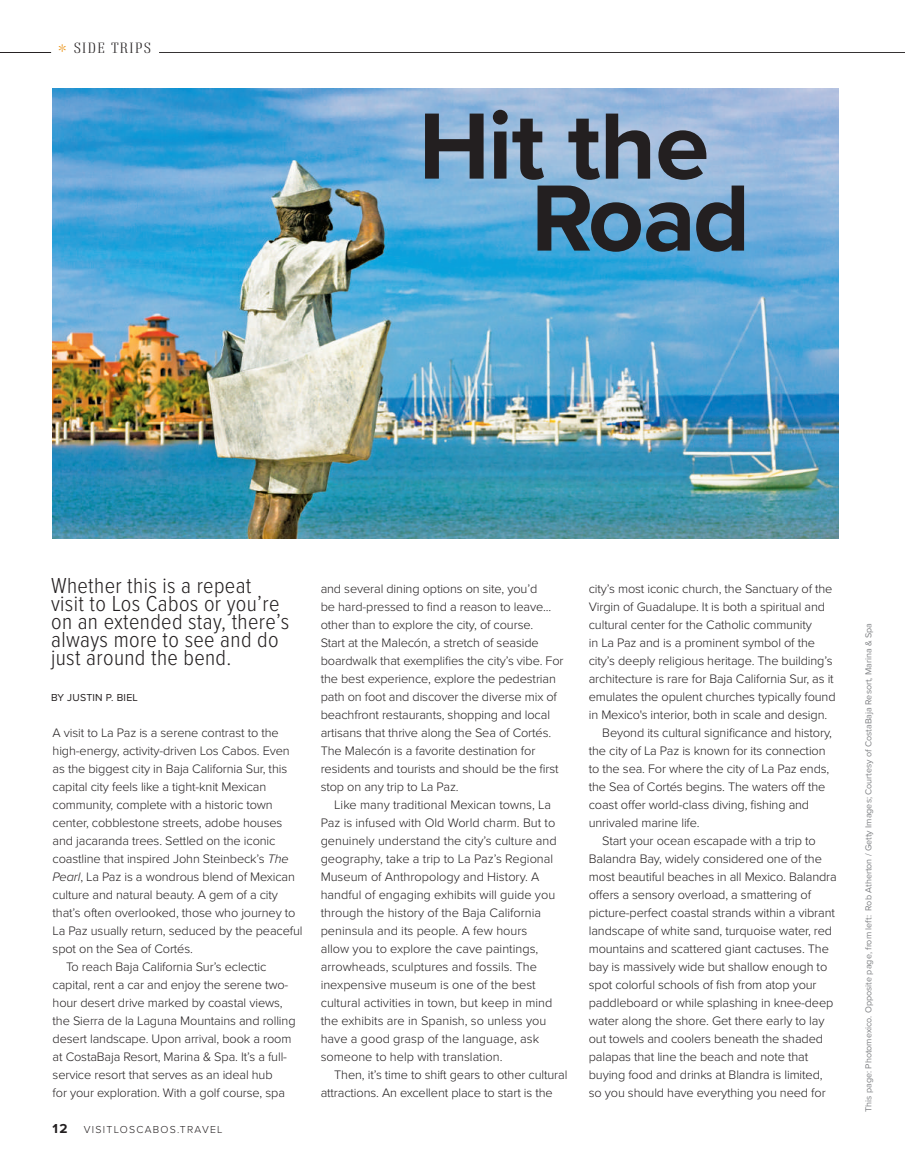
<style>
.page{position:relative;width:905px;height:1172px;background:#fff}
.page>*{position:absolute;margin:0;border:0;box-sizing:border-box;transform-origin:0 0}
.t1{font:700 97.5px/72px "Proxima Nova";letter-spacing:-.01em;color:#231f20}
.t2{font:300 22.5px/18px "Proxima Nova Cond";letter-spacing:.015em;color:#231f20}
.t3{font:700 13.5px "Proxima Nova";color:#231f20}
.t4{font:300 12.75px/18px "Proxima Nova";letter-spacing:-.01em;color:#231f20}
.t5{font:12px "Neumann";letter-spacing:.11em;color:#231f20}
.t6{font:300 10.5px "Proxima Nova";letter-spacing:.12em;color:#231f20}
.t7{font:10.5px "Proxima Nova";letter-spacing:.02em;color:#231f20}
.t8{font:9px "Proxima Nova";color:#808285}
.s1{font-size:13.5px;color:#ec951a}
.s2{font-style:italic}
</style>
<div class="page">
<img style="left:53px;top:88px;width:785px;height:451px">
<hr style="left:159px;top:52px;width:745px;height:1px;background:#231f20">
<hr style="left:0;top:52px;width:51px;height:1px;background:#231f20">
<p class="t5" style="left:58px;top:39px;width:94px"><span class="s1">*</span> SIDE TRIPS</p>
<h1 class="t1" style="left:531px;top:108px;width:220px;text-indent:-112px">Hit the<br>Road</h1>
<h2 class="t2" style="left:51px;top:575px;width:239px">Whether this is a repeat visit to Los Cabos or you’re on an extended stay, there’s always more to see and do just around the bend.</h2>
<p class="t7" style="left:51px;top:689px;width:88px">BY JUSTIN P. BIEL</p>
<p class="t4" style="left:53px;top:723px;width:228px">A visit to La Paz is a serene contrast to the</p>
<p class="t4" style="left:53px;top:741px;width:239px">high-energy, activity-driven Los Cabos. Even</p>
<p class="t4" style="left:53px;top:759px;width:236px">as the biggest city in Baja California Sur, this</p>
<p class="t4" style="left:53px;top:777px;width:215px">capital city feels like a tight-knit Mexican</p>
<p class="t4" style="left:53px;top:795px;width:222px">community, complete with a historic town</p>
<p class="t4" style="left:53px;top:813px;width:231px">center, cobblestone streets, adobe houses</p>
<p class="t4" style="left:53px;top:831px;width:224px">and jacaranda trees. Settled on the iconic</p>
<p class="t4" style="left:53px;top:849px;width:238px">coastline that inspired John Steinbeck’s <span class="s2">The</span></p>
<p class="t4" style="left:53px;top:867px;width:244px"><span class="s2">Pearl</span>, La Paz is a wondrous blend of Mexican</p>
<p class="t4" style="left:53px;top:885px;width:227px">culture and natural beauty. A gem of a city</p>
<p class="t4" style="left:53px;top:903px;width:244px">that’s often overlooked, those who journey to</p>
<p class="t4" style="left:53px;top:921px;width:251px">La Paz usually return, seduced by the peaceful</p>
<p class="t4" style="left:53px;top:939px;width:142px">spot on the Sea of Cortés.</p>
<p class="t4" style="left:66px;top:957px;width:202px">To reach Baja California Sur’s eclectic</p>
<p class="t4" style="left:53px;top:975px;width:237px">capital, rent a car and enjoy the serene two-</p>
<p class="t4" style="left:53px;top:993px;width:231px">hour desert drive marked by coastal views,</p>
<p class="t4" style="left:53px;top:1011px;width:244px">the Sierra de la Laguna Mountains and rolling</p>
<p class="t4" style="left:53px;top:1029px;width:240px">desert landscape. Upon arrival, book a room</p>
<p class="t4" style="left:53px;top:1047px;width:236px">at CostaBaja Resort, Marina &amp; Spa. It’s a full-</p>
<p class="t4" style="left:53px;top:1065px;width:221px">service resort that serves as an ideal hub</p>
<p class="t4" style="left:53px;top:1083px;width:234px">for your exploration. With a golf course, spa</p>
<p class="t3" style="left:53px;top:1118px;width:16px">12</p>
<p class="t6" style="left:84px;top:1121px;width:140px">VISITLOSCABOS.TRAVEL</p>
<p class="t4" style="left:320px;top:579px;width:244px">and several dining options on site, you’d<br>be hard-pressed to find a reason to leave... other than to explore the city, of course.<br>Start at the Malecón, a stretch of seaside boardwalk that exemplifies the city’s vibe. For the best experience, explore the pedestrian path on foot and discover the diverse mix of beachfront restaurants, shopping and local artisans that thrive along the Sea of Cortés.<br>The Malecón is a favorite destination for residents and tourists and should be the first stop on any trip to La Paz.</p>
<p class="t4" style="left:320px;top:795px;width:237px;text-indent:14px">Like many traditional Mexican towns, La Paz is infused with Old World charm. But to genuinely understand the city’s culture and geography, take a trip to La Paz’s Regional Museum of Anthropology and History. A handful of engaging exhibits will guide you through the history of the Baja California peninsula and its people. A few hours allow you to explore the cave paintings, arrowheads, sculptures and fossils. The inexpensive museum is one of the best cultural activities in town, but keep in mind the exhibits are in Spanish, so unless you have a good grasp of the language, ask someone to help with translation.</p>
<p class="t4" style="left:320px;top:1065px;width:248px;text-indent:14px">Then, it’s time to shift gears to other cultural attractions. An excellent place to start is the</p>
<p class="t4" style="left:588px;top:579px;width:245px">city’s most iconic church, the Sanctuary of the</p>
<p class="t4" style="left:588px;top:597px;width:238px">Virgin of Guadalupe. It is both a spiritual and</p>
<p class="t4" style="left:588px;top:615px;width:224px">cultural center for the Catholic community</p>
<p class="t4" style="left:588px;top:633px;width:228px">in La Paz and is a prominent symbol of the</p>
<p class="t4" style="left:588px;top:651px;width:245px">city’s deeply religious heritage. The building’s</p>
<p class="t4" style="left:588px;top:669px;width:246px">architecture is rare for Baja California Sur, as it</p>
<p class="t4" style="left:588px;top:687px;width:248px">emulates the opulent churches typically found</p>
<p class="t4" style="left:588px;top:705px;width:240px">in Mexico's interior, both in scale and design.</p>
<p class="t4" style="left:602px;top:723px;width:231px">Beyond its cultural significance and history,</p>
<p class="t4" style="left:588px;top:741px;width:238px">the city of La Paz is known for its connection</p>
<p class="t4" style="left:588px;top:759px;width:242px">to the sea. For where the city of La Paz ends,</p>
<p class="t4" style="left:588px;top:777px;width:238px">the Sea of Cortés begins. The waters off the</p>
<p class="t4" style="left:588px;top:795px;width:222px">coast offer world-class diving, fishing and</p>
<p class="t4" style="left:588px;top:813px;width:112px">unrivaled marine life.</p>
<p class="t4" style="left:602px;top:831px;width:215px">Start your ocean escapade with a trip to</p>
<p class="t4" style="left:588px;top:849px;width:234px">Balandra Bay, widely considered one of the</p>
<p class="t4" style="left:588px;top:867px;width:249px">most beautiful beaches in all Mexico. Balandra</p>
<p class="t4" style="left:588px;top:885px;width:224px">offers a sensory overload, a smattering of</p>
<p class="t4" style="left:588px;top:903px;width:248px">picture-perfect coastal strands within a vibrant</p>
<p class="t4" style="left:588px;top:921px;width:245px">landscape of white sand, turquoise water, red</p>
<p class="t4" style="left:588px;top:939px;width:241px">mountains and scattered giant cactuses. The</p>
<p class="t4" style="left:588px;top:957px;width:240px">bay is massively wide but shallow enough to</p>
<p class="t4" style="left:588px;top:975px;width:229px">spot colorful schools of fish from atop your</p>
<p class="t4" style="left:588px;top:993px;width:246px">paddleboard or while splashing in knee-deep</p>
<p class="t4" style="left:588px;top:1011px;width:237px">water along the shore. Get there early to lay</p>
<p class="t4" style="left:588px;top:1029px;width:236px">out towels and coolers beneath the shaded</p>
<p class="t4" style="left:588px;top:1047px;width:221px">palapas that line the beach and note that</p>
<p class="t4" style="left:588px;top:1065px;width:235px">buying food and drinks at Blandra is limited,</p>
<p class="t4" style="left:588px;top:1083px;width:238px">so you should have everything you need for</p>
<p class="t8" style="left:861px;top:1112px;width:490px;rotate:-90deg">This page: Photomexico. Opposite page, from left: Rob Atherton / Getty Images; Courtesy of CostaBaja Resort, Marina &amp; Spa</p>
</div>
